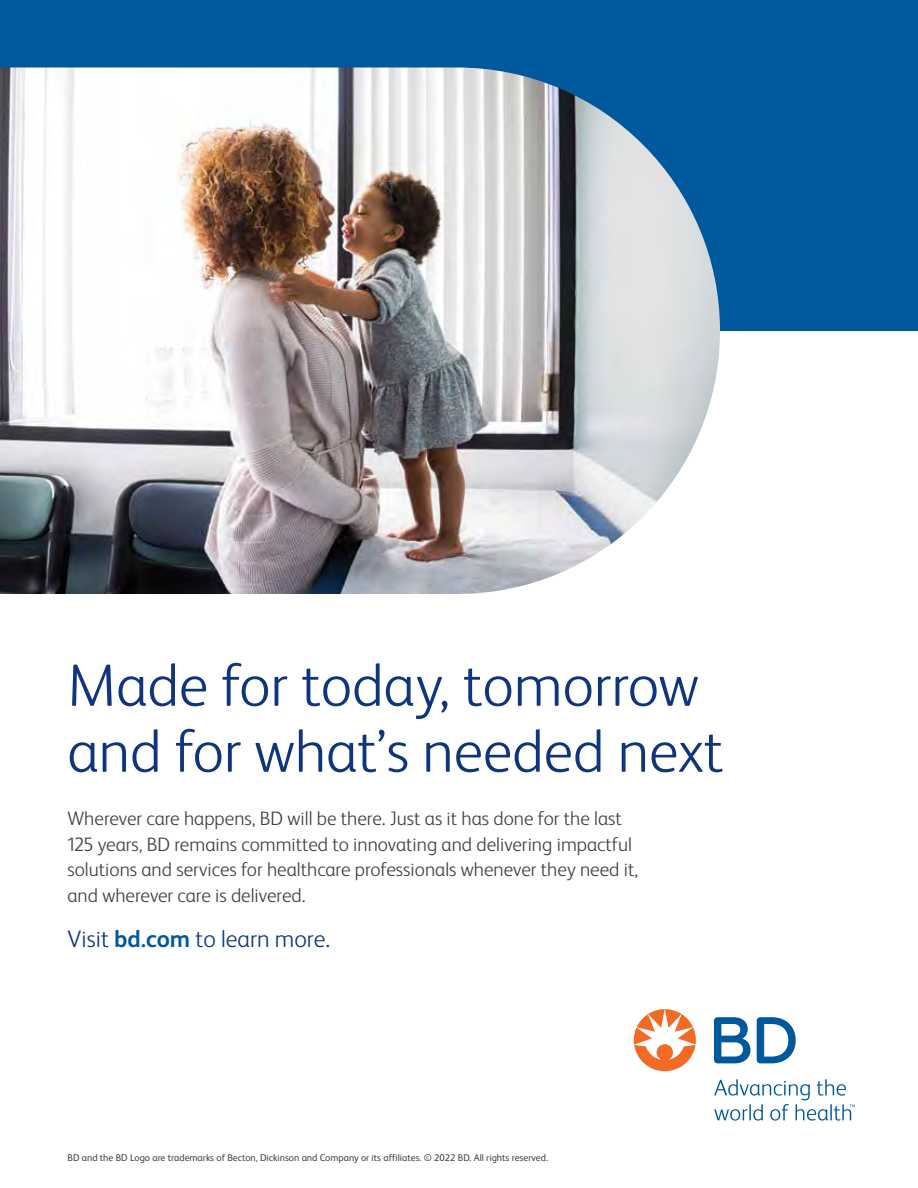
<style>
.page{position:relative;width:918px;height:1188px;background:#fff}
.page>*{position:absolute;margin:0;border:0;box-sizing:border-box;transform-origin:0 0}
.t1{font:300 60px/66px "FS Albert Pro";color:#10357f}
.t2{font:300 24px "FS Albert Pro";color:#10357f}
.t3{font:300 19.5px/25.5px "FS Albert Pro";color:#414042}
.t4{font:9.75px "FS Albert Pro";color:#414042}
.s1{font-weight:700;color:#00589d}
</style>
<div class="page">
<svg style="left:714px;top:1017px;width:82px;height:46px"></svg>
<svg style="left:634px;top:1009px;width:62px;height:62px"></svg>
<svg style="left:714px;top:1079px;width:141px;height:42px"></svg>
<div style="left:0;top:0;width:918px;height:331px;background:#00589d"></div>
<img style="left:0;top:68px;width:720px;height:526px">
<h1 class="t1" style="left:68px;top:649px;width:657px">Made for today, tomorrow and for what’s needed next</h1>
<p class="t3" style="left:68px;top:804px;width:572px">Wherever care happens, BD will be there. Just as it has done for the last 125 years, BD remains committed to innovating and delivering impactful solutions and services for healthcare professionals whenever they need it, and wherever care is delivered.</p>
<p class="t2" style="left:68px;top:922px;width:264px">Visit <span class="s1">bd.com</span> to learn more.</p>
<p class="t4" style="left:68px;top:1151px;width:482px">BD and the BD Logo are trademarks of Becton, Dickinson and Company or its affiliates. © 2022 BD. All rights reserved.</p>
</div>
